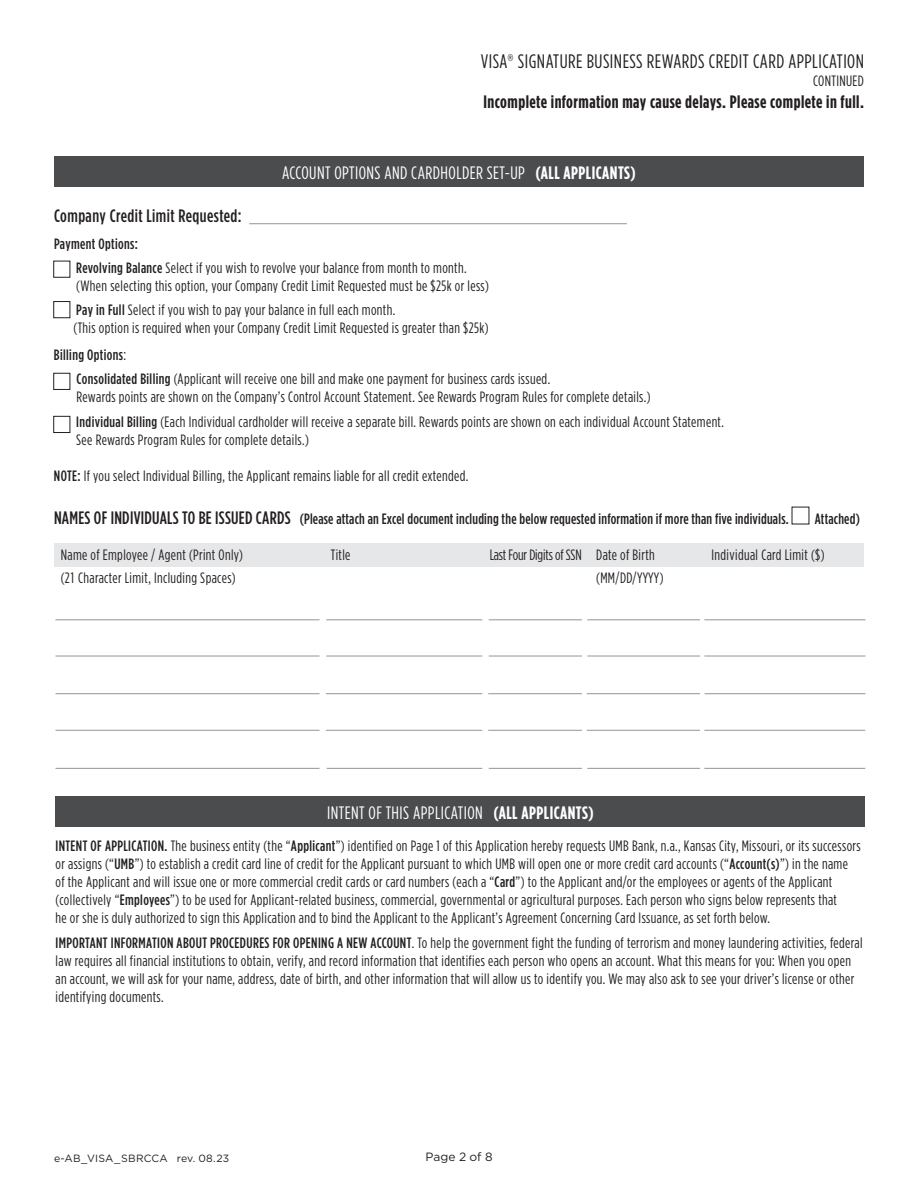
<style>
.page{position:relative;width:918px;height:1188px;background:#fff}
.page>*{position:absolute;margin:0;border:0;box-sizing:border-box;transform-origin:0 0}
.t1{font:19.5px "Gotham Condensed";letter-spacing:.025em;color:#231f20}
.t2{font:18px "Gotham Condensed";letter-spacing:.025em;color:#fff}
.t3{font:700 18px "Gotham Condensed";letter-spacing:.025em;color:#231f20}
.t4{font:500 18px "Gotham Condensed";letter-spacing:.025em;color:#231f20}
.t5{font:15px/18px "Gotham Condensed";letter-spacing:.025em;color:#231f20}
.t6{font:500 15px "Gotham Condensed";letter-spacing:.015em;color:#231f20}
.t7{font:15px "Gotham Condensed";letter-spacing:-.01em;color:#231f20}
.t8{font:12px "Gotham";letter-spacing:.005em;color:#231f20}
.t9{font:10.5px "Gotham";letter-spacing:.015em;color:#231f20}
.s1{font-weight:700}
.s2{font-weight:500}
.s3{font-weight:400}
.s4{font-size:18px}
</style>
<div class="page">
<div style="left:54px;top:157px;width:810px;height:30px;background:#4b4c4d"></div>
<div style="left:53px;top:373px;width:17px;height:17px;border:1px solid #231f20"></div>
<div style="left:53px;top:416px;width:17px;height:17px;border:1px solid #231f20"></div>
<div style="left:53px;top:261px;width:17px;height:17px;border:1px solid #231f20"></div>
<div style="left:53px;top:301px;width:17px;height:17px;border:1px solid #231f20"></div>
<hr style="left:249px;top:223px;width:378px;height:1px;background:#939598">
<div style="left:54px;top:543px;width:810px;height:24px;background:#e6e7e9"></div>
<hr style="left:56px;top:619px;width:264px;height:1px;background:#939598">
<hr style="left:326px;top:619px;width:156px;height:1px;background:#939598">
<hr style="left:489px;top:619px;width:93px;height:1px;background:#939598">
<hr style="left:587px;top:619px;width:113px;height:1px;background:#939598">
<hr style="left:704px;top:619px;width:161px;height:1px;background:#939598">
<hr style="left:56px;top:656px;width:264px;height:1px;background:#939598">
<hr style="left:326px;top:656px;width:156px;height:1px;background:#939598">
<hr style="left:489px;top:656px;width:93px;height:1px;background:#939598">
<hr style="left:587px;top:656px;width:113px;height:1px;background:#939598">
<hr style="left:704px;top:656px;width:161px;height:1px;background:#939598">
<hr style="left:56px;top:693px;width:264px;height:1px;background:#939598">
<hr style="left:56px;top:730px;width:264px;height:1px;background:#939598">
<hr style="left:326px;top:693px;width:156px;height:1px;background:#939598">
<hr style="left:326px;top:730px;width:156px;height:1px;background:#939598">
<hr style="left:488px;top:693px;width:94px;height:1px;background:#939598">
<hr style="left:488px;top:730px;width:94px;height:1px;background:#939598">
<hr style="left:587px;top:693px;width:113px;height:1px;background:#939598">
<hr style="left:587px;top:730px;width:113px;height:1px;background:#939598">
<hr style="left:705px;top:693px;width:161px;height:1px;background:#939598">
<hr style="left:704px;top:730px;width:161px;height:1px;background:#939598">
<hr style="left:56px;top:768px;width:264px;height:1px;background:#939598">
<hr style="left:327px;top:768px;width:155px;height:1px;background:#939598">
<hr style="left:489px;top:768px;width:93px;height:1px;background:#939598">
<hr style="left:587px;top:768px;width:113px;height:1px;background:#939598">
<hr style="left:704px;top:768px;width:161px;height:1px;background:#939598">
<div style="left:56px;top:797px;width:810px;height:30px;background:#4b4c4d"></div>
<p class="t1" style="left:481px;top:50px;width:385px">VISA® SIGNATURE BUSINESS REWARDS CREDIT CARD APPLICATION</p>
<p class="t5" style="left:813px;top:72px;width:52px">CONTINUED</p>
<p class="t3" style="left:484px;top:91px;width:382px">Incomplete information may cause delays. Please complete in full.</p>
<p class="t4" style="left:54px;top:205px;width:189px">Company Credit Limit Requested:</p>
<p class="t6" style="left:54px;top:235px;width:85px">Payment Options:</p>
<p class="t2" style="left:282px;top:162px;width:355px">ACCOUNT OPTIONS AND CARDHOLDER SET-UP <span class="s1">(ALL APPLICANTS)</span></p>
<p class="t5" style="left:76px;top:258px;width:414px"><span class="s2">Revolving Balance</span> Select if you wish to revolve your balance from month to month. (When selecting this option, your Company Credit Limit Requested must be $25k or less)</p>
<p class="t5" style="left:74px;top:300px;width:417px"><span class="s2">Pay in Full</span> Select if you wish to pay your balance in full each month.<br>(This option is required when your Company Credit Limit Requested is greater than $25k)</p>
<p class="t6" style="left:54px;top:346px;width:74px">Billing Options<span class="s3">:</span></p>
<p class="t5" style="left:77px;top:369px;width:576px"><span class="s2">Consolidated Billing</span> (Applicant will receive one bill and make one payment for business cards issued.<br>Rewards points are shown on the Company’s Control Account Statement. See Rewards Program Rules for complete details.)</p>
<p class="t5" style="left:76px;top:413px;width:649px"><span class="s2">Individual Billing</span> (Each Individual cardholder will receive a separate bill. Rewards points are shown on each individual Account Statement.<br>See Rewards Program Rules for complete details.)</p>
<p class="t5" style="left:54px;top:467px;width:416px"><span class="s2">NOTE:</span> If you select Individual Billing, the Applicant remains liable for all credit extended.</p>
<p class="t6" style="left:54px;top:510px;width:736px"><span class="s4">NAMES OF INDIVIDUALS TO BE ISSUED CARDS</span> (Please attach an Excel document including the below requested information if more than five individuals.</p>
<p class="t6" style="left:815px;top:510px;width:47px">Attached)</p>
<p class="t5" style="left:61px;top:546px;width:184px">Name of Employee / Agent (Print Only)</p>
<p class="t5" style="left:331px;top:546px;width:21px">Title</p>
<p class="t7" style="left:490px;top:546px;width:167px">Last Four Digits of SSN Date of Birth</p>
<p class="t5" style="left:712px;top:546px;width:114px">Individual Card Limit ($)</p>
<p class="t5" style="left:61px;top:568px;width:176px">(21 Character Limit, Including Spaces)</p>
<p class="t5" style="left:596px;top:568px;width:69px">(MM/DD/YYYY)</p>
<p class="t2" style="left:327px;top:802px;width:268px">INTENT OF THIS APPLICATION <span class="s1">(ALL APPLICANTS)</span></p>
<p class="t5" style="left:56px;top:837px;width:807px"><span class="s2">INTENT OF APPLICATION.</span> The business entity (the “<span class="s2">Applicant</span>”) identified on Page 1 of this Application hereby requests UMB Bank, n.a., Kansas City, Missouri, or its successors or assigns (“<span class="s2">UMB</span>”) to establish a credit card line of credit for the Applicant pursuant to which UMB will open one or more credit card accounts (“<span class="s2">Account(s)</span>”) in the name of the Applicant and will issue one or more commercial credit cards or card numbers (each a “<span class="s2">Card</span>”) to the Applicant and/or the employees or agents of the Applicant (collectively “<span class="s2">Employees</span>”) to be used for Applicant-related business, commercial, governmental or agricultural purposes. Each person who signs below represents that<br>he or she is duly authorized to sign this Application and to bind the Applicant to the Applicant’s Agreement Concerning Card Issuance, as set forth below.</p>
<p class="t5" style="left:56px;top:933px;width:809px"><span class="s2">IMPORTANT INFORMATION ABOUT PROCEDURES FOR OPENING A NEW ACCOUNT</span>. To help the government fight the funding of terrorism and money laundering activities, federal law requires all financial institutions to obtain, verify, and record information that identifies each person who opens an account. What this means for you: When you open an account, we will ask for your name, address, date of birth, and other information that will allow us to identify you. We may also ask to see your driver’s license or other identifying documents.</p>
<p class="t9" style="left:54px;top:1151px;width:177px">e-AB_VISA_SBRCCA rev. 08.23</p>
<p class="t8" style="left:425px;top:1149px;width:69px">Page 2 of 8</p>
</div>
